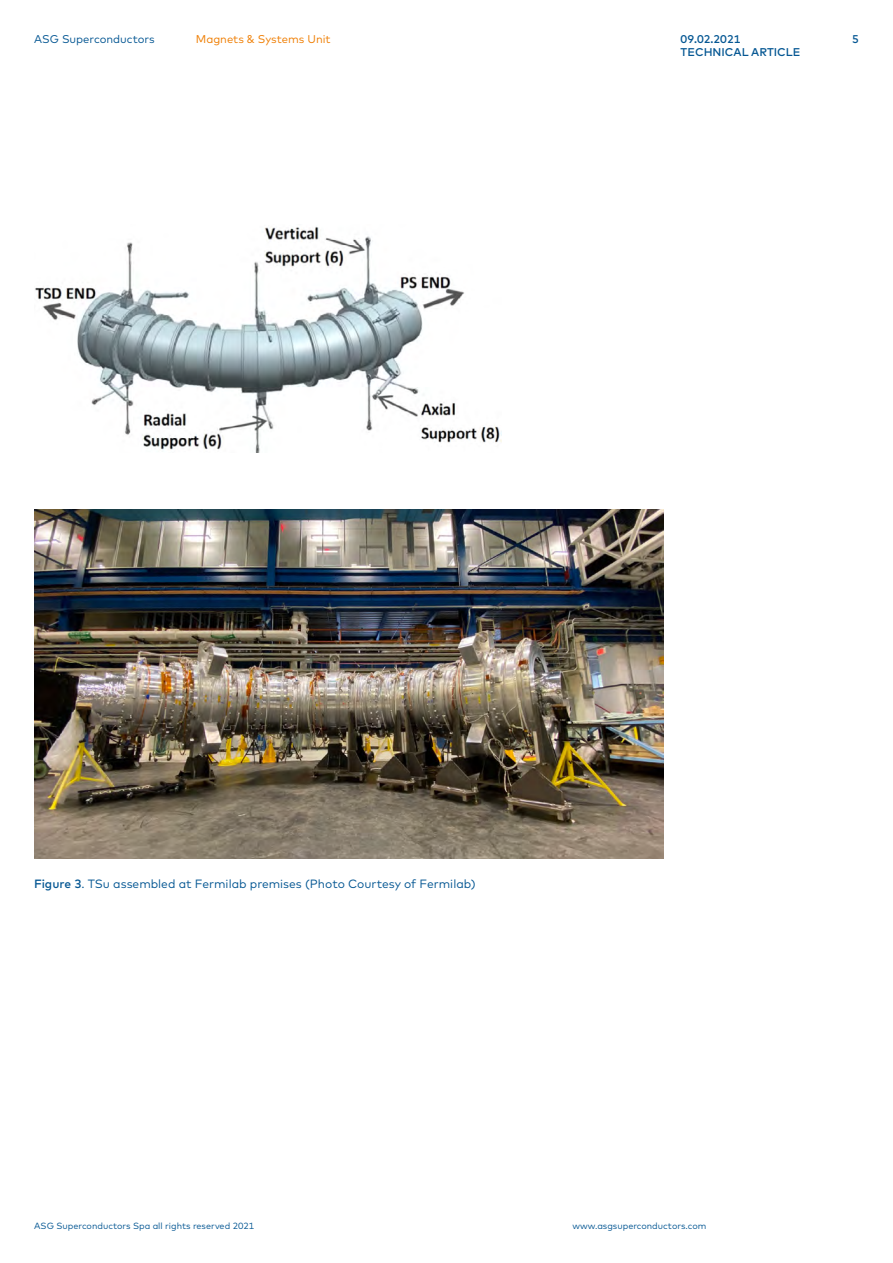
<style>
.page{position:relative;width:893px;height:1263px;background:#fff}
.page>*{position:absolute;margin:0;border:0;box-sizing:border-box;transform-origin:0 0}
.t1{font:12px "Mark";color:#055793}
.t2{font:500 11.25px/13.5px "Mark";color:#055793}
.t3{font:11.25px "Mark";color:#ef7d00}
.t4{font:11.25px "Mark";color:#055793}
.t5{font:9px "Mark";color:#055793}
.s1{font-weight:500}
</style>
<div class="page">
<img style="left:35px;top:226px;width:467px;height:226px">
<img style="left:34px;top:509px;width:629px;height:349px">
<p class="t4" style="left:34px;top:32px;width:122px">ASG Superconductors</p>
<p class="t2" style="left:681px;top:32px;width:121px">09.02.2021<br>TECHNICAL ARTICLE</p>
<p class="t3" style="left:196px;top:32px;width:136px">Magnets &amp; Systems Unit</p>
<p class="t2" style="left:852px;top:32px;width:8px">5</p>
<h1 class="t1" style="left:34px;top:877px;width:443px"><span class="s1">Figure 3</span>. TSu assembled at Fermilab premises (Photo Courtesy of Fermilab)</h1>
<p class="t5" style="left:34px;top:1221px;width:222px">ASG Superconductors Spa all rights reserved 2021</p>
<p class="t5" style="left:572px;top:1221px;width:135px">www.asgsuperconductors.com</p>
</div>
